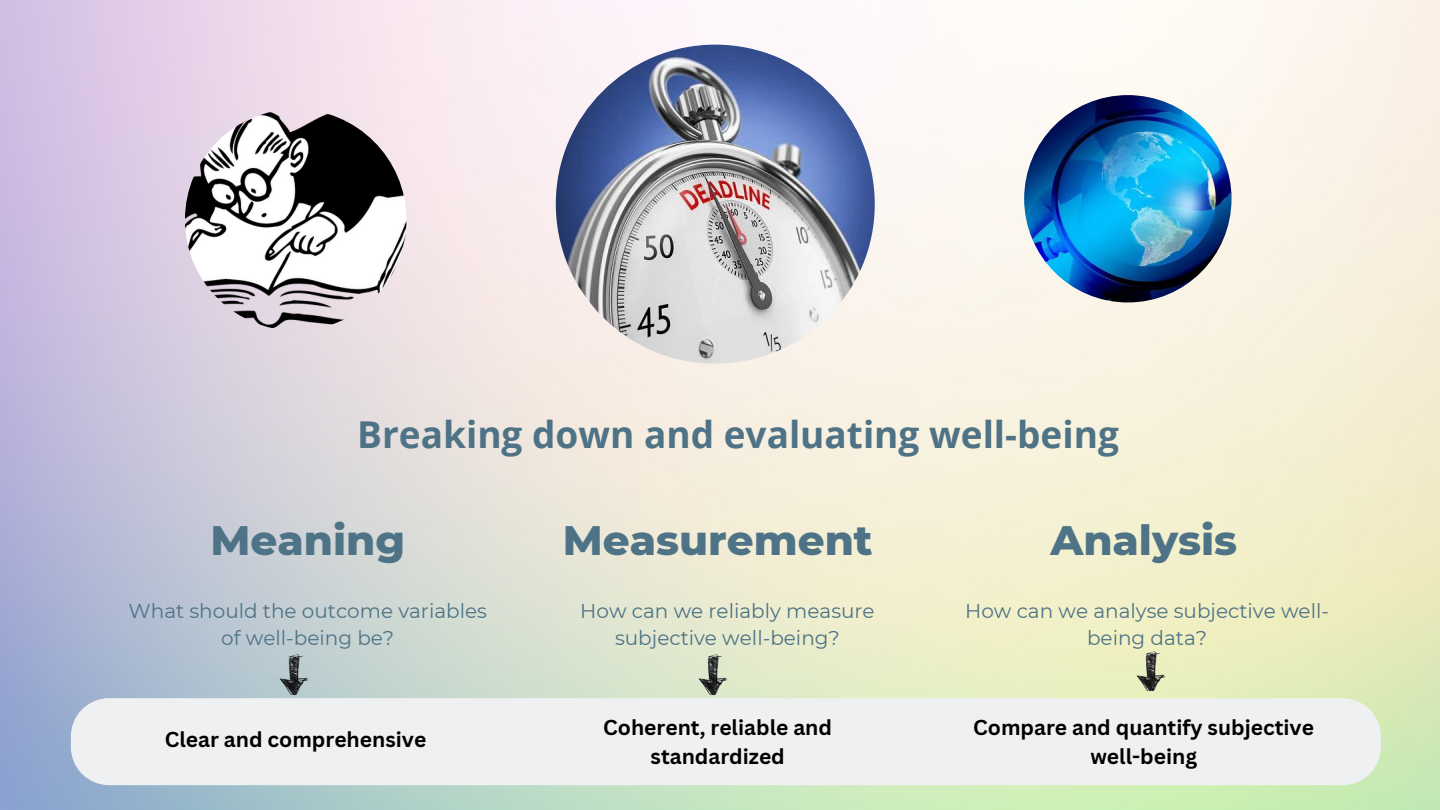
<style>
.page{position:relative;width:1440px;height:810px;background:#fff}
.page>*{position:absolute;margin:0;border:0;box-sizing:border-box;transform-origin:0 0}
.t1{font:800 42px "Montserrat";color:#4f7386}
.t2{font:700 37px "Open Sans";color:#4f7386}
.t3{font:700 21px/29.2px "Canva Sans";color:#000;text-align:center}
.t4{font:20px/27.8px "Montserrat";color:#4f7386;text-align:center}
</style>
<div class="page">
<img style="left:0;top:0;width:1440px;height:810px">
<img style="left:556px;top:45px;width:319px;height:319px;border-radius:50%">
<img style="left:1024px;top:95px;width:208px;height:207px;border-radius:50%">
<img style="left:185px;top:109px;width:221px;height:222px;border-radius:50%">
<div style="left:71px;top:698px;width:1310px;height:87px;background:#eff0f2"></div>
<img style="left:692px;top:654px;width:36px;height:40px">
<img style="left:272px;top:654px;width:36px;height:40px">
<img style="left:1129px;top:650px;width:36px;height:41px">
<h2 class="t2" style="left:357px;top:409px;width:763px">Breaking down and evaluating well-being</h2>
<h1 class="t1" style="left:210px;top:515px;width:196px">Meaning</h1>
<h1 class="t1" style="left:1050px;top:515px;width:188px">Analysis</h1>
<p class="t4" style="left:580px;top:596px;width:296px">How can we reliably measure subjective well-being?</p>
<p class="t4" style="left:965px;top:596px;width:366px">How can we analyse subjective well&shy;being data?</p>
<h1 class="t1" style="left:563px;top:515px;width:311px">Measurement</h1>
<p class="t4" style="left:129px;top:596px;width:360px">What should the outcome variables of well-being be?</p>
<p class="t3" style="left:165px;top:724px;width:263px">Clear and comprehensive</p>
<p class="t3" style="left:603px;top:712px;width:230px">Coherent, reliable and standardized</p>
<p class="t3" style="left:973px;top:712px;width:342px">Compare and quantify subjective well-being</p>
</div>
